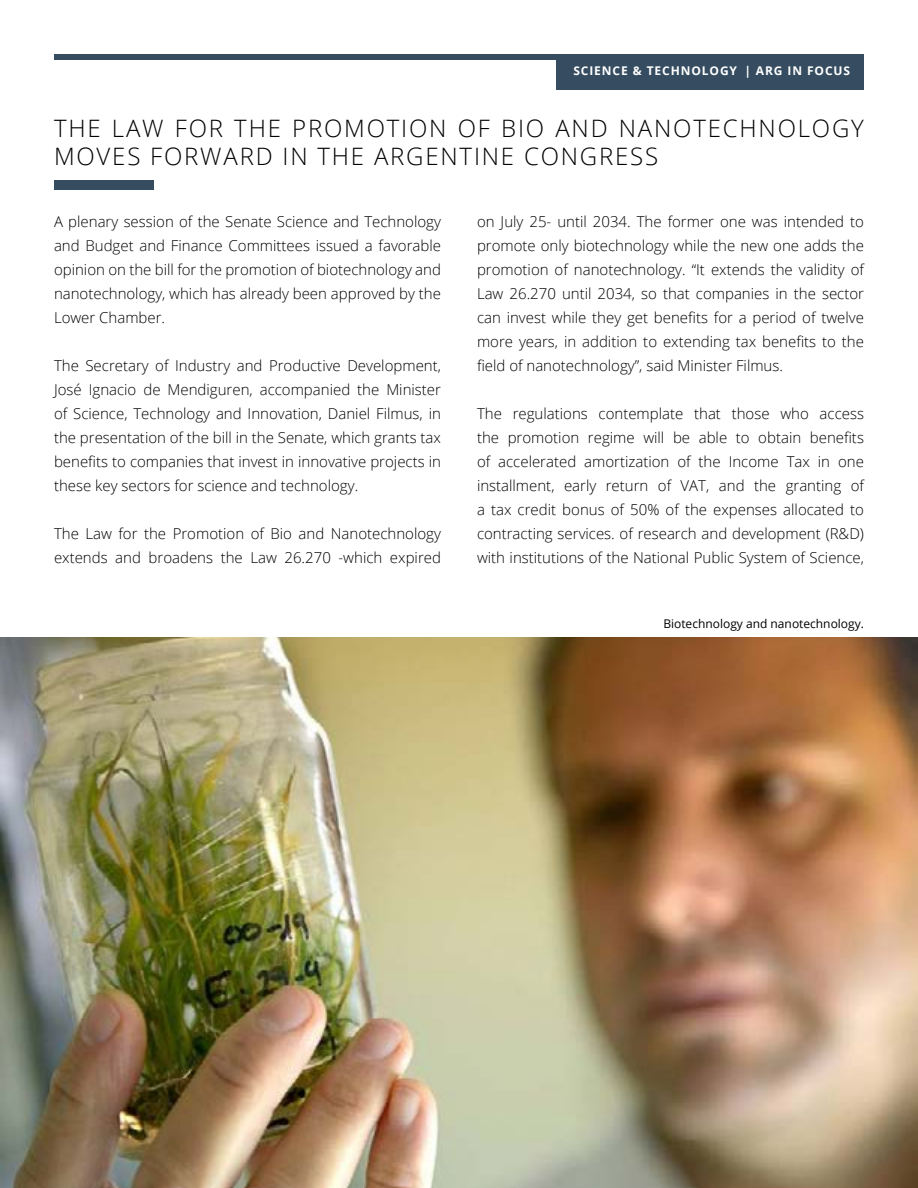
<style>
.page{position:relative;width:918px;height:1188px;background:#fff}
.page>*{position:absolute;margin:0;border:0;box-sizing:border-box;transform-origin:0 0}
.t1{font:300 24px/28.8px "Open Sans";letter-spacing:.075em;color:#000}
.t2{font:300 15px/24px "Open Sans";color:#000;text-align:justify}
.t3{font:12px "Open Sans";color:#000}
.t4{font:700 12px "Open Sans";letter-spacing:.075em;color:#fff}
</style>
<div class="page">
<div style="left:54px;top:54px;width:810px;height:5px;background:#364d61"></div>
<div style="left:556px;top:54px;width:308px;height:36px;background:#364d61"></div>
<img style="left:0;top:637px;width:918px;height:551px">
<div style="left:54px;top:180px;width:100px;height:9px;background:#364d61"></div>
<p class="t4" style="left:573px;top:62px;width:278px">SCI ENCE &amp; TECHNOLOGY | ARG IN FOCUS</p>
<h1 class="t1" style="left:54px;top:113px;width:811px">THE LAW FOR THE PROMOTION OF BIO AND NANOTECHNOLOGY<br>MOVES FORWARD IN THE ARGENTINE CONGRESS</h1>
<p class="t2" style="left:54px;top:209px;width:389px">A plenary session of the Senate Science and Technology and Budget and Finance Committees issued a favorable opinion on the bill for the promotion of biotechnology and nanotechnology, which has already been approved by the Lower Chamber.</p>
<p class="t2" style="left:54px;top:353px;width:389px">The Secretary of Industry and Productive Development, José Ignacio de Mendiguren, accompanied the Minister of Science, Technology and Innovation, Daniel Filmus, in the presentation of the bill in the Senate, which grants tax benefits to companies that invest in innovative projects in these key sectors for science and technology.</p>
<p class="t2" style="left:54px;top:521px;width:389px">The Law for the Promotion of Bio and Nanotechnology extends and broadens the Law 26.270 -which expired</p>
<p class="t2" style="left:477px;top:209px;width:389px">on July 25- until 2034. The former one was intended to promote only biotechnology while the new one adds the promotion of nanotechnology. “It extends the validity of Law 26.270 until 2034, so that companies in the sector can invest while they get benefits for a period of twelve more years, in addition to extending tax benefits to the field of nanotechnology”, said Minister Filmus.</p>
<p class="t2" style="left:477px;top:401px;width:389px">The regulations contemplate that those who access the promotion regime will be able to obtain benefits of accelerated amortization of the Income Tax in one installment, early return of VAT, and the granting of a tax credit bonus of 50% of the expenses allocated to contracting services. of research and development (R&amp;D) with institutions of the National Public System of Science,</p>
<p class="t3" style="left:663px;top:616px;width:202px">Biotechnology and nanotechnology.</p>
</div>
